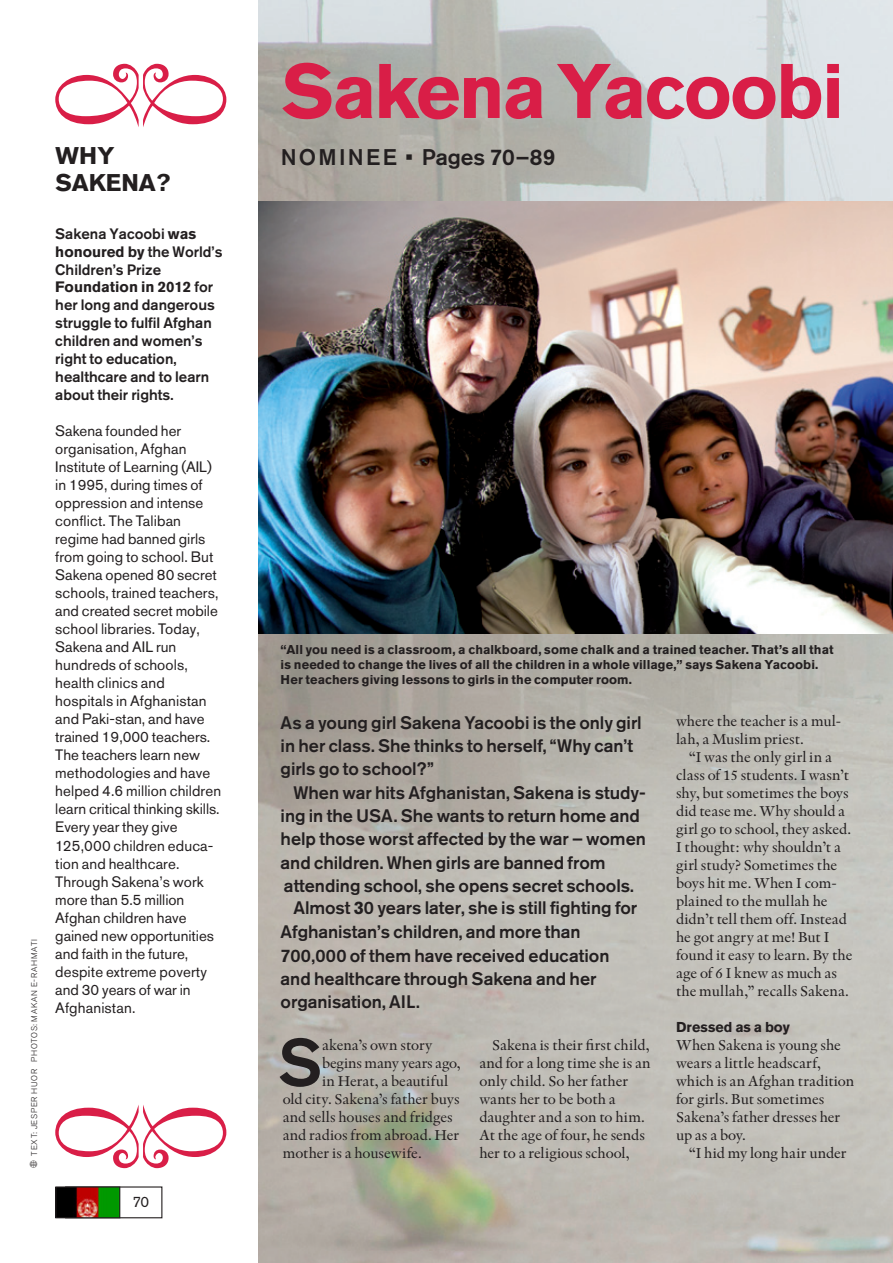
<style>
.page{position:relative;width:893px;height:1263px;background:#fff}
.page>*{position:absolute;margin:0;border:0;box-sizing:border-box;transform-origin:0 0}
.t1{font:700 76.5px "Akzidenz Grotesk Pro";letter-spacing:-.025em;color:#d91e47}
.t2{font:500 66px "Akzidenz Grotesk Pro";color:#231f20}
.t3{font:700 24px/27px "Akzidenz Grotesk Pro";color:#231f20}
.t4{font:500 22.5px "Akzidenz Grotesk Pro";letter-spacing:.055em;color:#231f20}
.t5{font:500 18px/23.2px "Akzidenz Grotesk Pro";color:#231f20}
.t6{font:15px/18px "Indigo";letter-spacing:-.005em;color:#231f20}
.t7{font:15px/18px "Akzidenz Grotesk Pro";color:#231f20}
.t8{font:500 15px/18px "Akzidenz Grotesk Pro";color:#231f20}
.t9{font:700 14.25px "Akzidenz Grotesk Pro";color:#231f20}
.t10{font:700 12.75px/15px "Akzidenz Grotesk Pro";letter-spacing:.01em;color:#231f20}
.t11{font:300 8.25px "Akzidenz Grotesk Pro";letter-spacing:.09em;color:#231f20}
.s1{font-weight:700}
</style>
<div class="page">
<img style="left:258px;top:0;width:635px;height:1263px">
<div style="left:65px;top:1186px;width:97px;height:32px;border:1px solid #231f20"></div>
<img style="left:57px;top:1188px;width:61px;height:28px">
<div style="left:55px;top:1186px;width:65px;height:32px;border:1px solid #231f20"></div>
<img style="left:258px;top:202px;width:635px;height:432px">
<svg style="left:55px;top:64px;width:171px;height:63px"></svg>
<svg style="left:55px;top:1105px;width:171px;height:63px"></svg>
<p class="t11" style="left:29px;top:1156px;width:218px;rotate:-90deg">TEXT: JESPER HUOR PHOTOS: MAKAN E-RAHMATI</p>
<h3 class="t3" style="left:55px;top:142px;width:116px">WHY<br>SAKENA?</h3>
<p class="t8" style="left:55px;top:224px;width:169px">Sakena Yacoobi <span class="s1">was honoured by</span> the World’s<br>Children’s Prize<br><span class="s1">Foundation in 2012</span> for her long and dangerous struggle to fulfil Afghan children and women’s right to education, healthcare and to learn about their rights.</p>
<p class="t7" style="left:55px;top:422px;width:167px">Sakena founded her organisation, Afghan<br>Institute of Learning (AIL) in 1995, during times of oppression and intense conflict. The Taliban regime had banned girls from going to school. But<br>Sakena opened 80 secret schools, trained teachers, and created secret mobile school libraries. Today,<br>Sakena and AIL run hundreds of schools, health clinics and hospitals in Afghanistan and Paki-stan, and have trained 19,000 teachers.<br>The teachers learn new methodologies and have helped 4.6 million children learn critical thinking skills.<br>Every year they give<br>125,000 children educa&shy;tion and healthcare.<br>Through Sakena’s work more than 5.5 million<br>Afghan children have gained new opportunities and faith in the future, despite extreme poverty and 30 years of war in<br>Afghanistan.</p>
<p class="t7" style="left:133px;top:1192px;width:18px">70</p>
<h1 class="t1" style="left:282px;top:42px;width:564px">Sakena Yacoobi</h1>
<h3 class="t4" style="left:281px;top:142px;width:276px">NOMINEE • Pages 70–89</h3>
<p class="t10" style="left:281px;top:642px;width:554px">“All you need is a classroom, a chalkboard, some chalk and a trained teacher. That’s all that is needed to change the lives of all the children in a whole village,” says Sakena Yacoobi.<br>Her teachers giving lessons to girls in the computer room.</p>
<p class="t5" style="left:281px;top:711px;width:363px">As a young girl Sakena Yacoobi is the only girl in her class. She thinks to herself, “Why can’t girls go to school?”</p>
<p class="t5" style="left:293px;top:780px;width:354px">When war hits Afghanistan, Sakena is study-</p>
<p class="t5" style="left:281px;top:804px;width:361px">ing in the USA. She wants to return home and</p>
<p class="t5" style="left:281px;top:827px;width:367px">help those worst affected by the war – women</p>
<p class="t5" style="left:281px;top:850px;width:326px">and children. When girls are banned from</p>
<p class="t5" style="left:284px;top:873px;width:351px">attending school, she opens secret schools.</p>
<p class="t5" style="left:293px;top:896px;width:345px">Almost <span class="s1">3</span>0 years later, she is still fighting for</p>
<p class="t5" style="left:281px;top:920px;width:302px">Afghanistan’s children, and more than</p>
<p class="t5" style="left:281px;top:943px;width:330px">700,000 of them have received education</p>
<p class="t5" style="left:281px;top:966px;width:317px">and healthcare through Sakena and her</p>
<p class="t5" style="left:281px;top:990px;width:141px">organisation, AIL.</p>
<h2 class="t2" style="left:278px;top:1020px;width:46px">S</h2>
<p class="t6" style="left:322px;top:1036px;width:112px">akena’s own story</p>
<p class="t6" style="left:479px;top:1036px;width:173px;text-indent:13px">Sakena is their first child, and for a long time she is an only child. So her father wants her to be both a daughter and a son to him.<br>At the age of four, he sends her to a religious school,</p>
<p class="t6" style="left:322px;top:1054px;width:140px">begins many years ago,</p>
<p class="t6" style="left:322px;top:1072px;width:128px">in Herat, a beautiful</p>
<p class="t6" style="left:283px;top:1090px;width:178px">old city. Sakena’s father buys</p>
<p class="t6" style="left:283px;top:1108px;width:171px">and sells houses and fridges</p>
<p class="t6" style="left:283px;top:1126px;width:178px">and radios from abroad. Her</p>
<p class="t6" style="left:283px;top:1144px;width:141px">mother is a housewife.</p>
<p class="t6" style="left:676px;top:712px;width:166px">where the teacher is a mul&shy;lah, a Muslim priest.</p>
<p class="t6" style="left:676px;top:748px;width:178px;text-indent:13px">“I was the only girl in a class of 15 students. I wasn’t shy, but sometimes the boys did tease me. Why should a girl go to school, they asked.<br>I thought: why shouldn’t a girl study? Sometimes the boys hit me. When I com&shy;plained to the mullah he didn’t tell them off. Instead he got angry at me! But I found it easy to learn. By the age of 6 I knew as much as the mullah,” recalls Sakena.</p>
<p class="t9" style="left:676px;top:1017px;width:115px">Dressed as a boy</p>
<p class="t6" style="left:676px;top:1036px;width:180px">When Sakena is young she wears a little headscarf, which is an Afghan tradition for girls. But sometimes<br>Sakena’s father dresses her up as a boy.</p>
<p class="t6" style="left:689px;top:1144px;width:159px">“I hid my long hair under</p>
</div>
